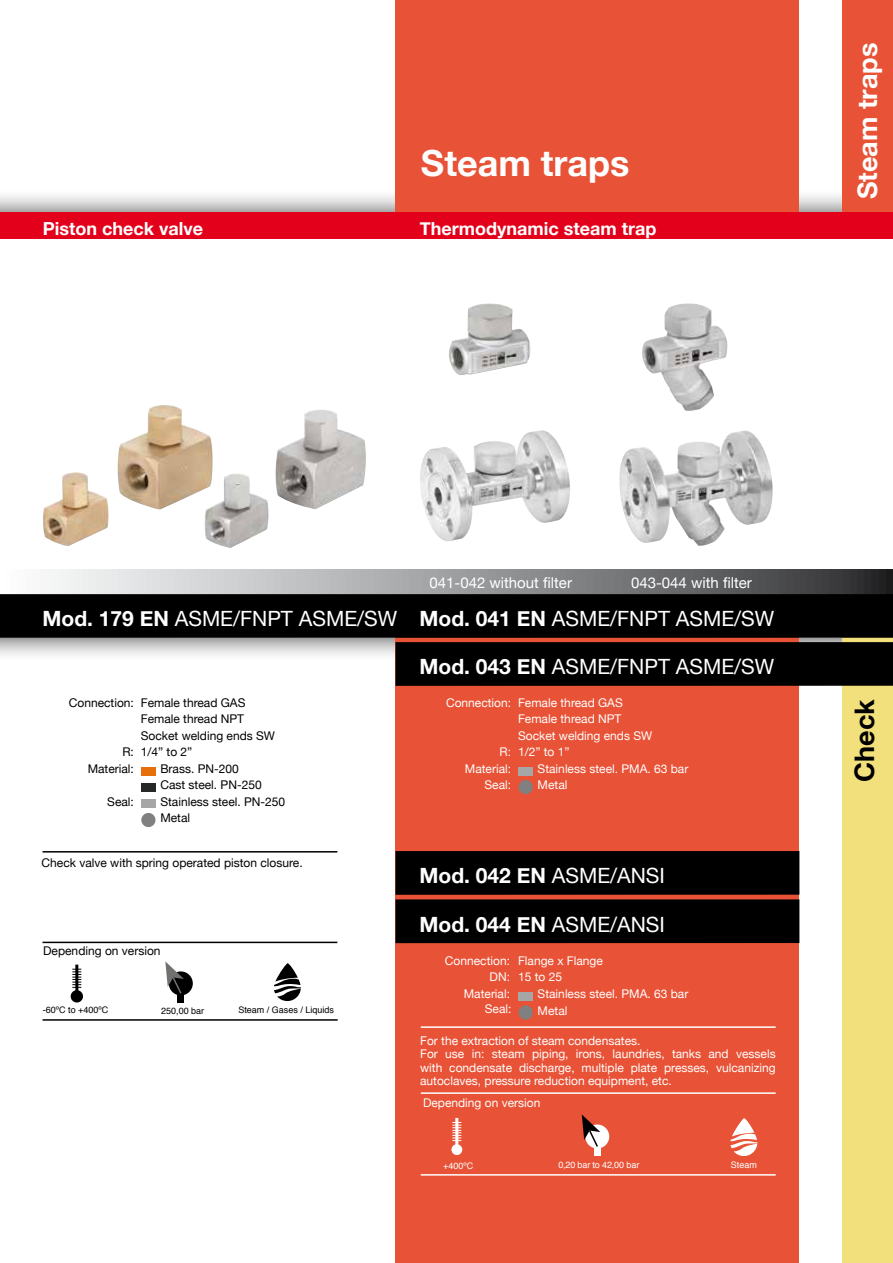
<style>
.page{position:relative;width:893px;height:1263px;background:#fff}
.page>*{position:absolute;margin:0;border:0;box-sizing:border-box;transform-origin:0 0}
.t1{font:700 36px "Helvetica Neue";color:#fff}
.t2{font:700 27px "Helvetica Neue";color:#fff}
.t3{font:700 27px "Helvetica Neue";color:#000}
.t4{font:21px "Helvetica Neue";color:#fff}
.t5{font:700 21px "Helvetica Neue";color:#fff}
.t6{font:700 18px "Helvetica Neue";color:#fff}
.t7{font:15px "Helvetica Neue";color:#fff}
.t8{font:12px/16.5px "Helvetica Neue";color:#fff}
.t9{font:12px/16.5px "Helvetica Neue";color:#000}
.t10{font:9px "Helvetica";color:#000}
.t11{font:9px "Helvetica";color:#fff}
.s1{font-weight:700}
.s2{font-weight:400}
</style>
<div class="page">
<div style="left:0;top:189px;width:893px;height:473px;background:#000;opacity:.75"></div>
<div style="left:0;top:213px;width:893px;height:425px;background:#fff"></div>
<div style="left:842px;top:622px;width:51px;height:641px;background:#f1e07c"></div>
<div style="left:843px;top:0;width:50px;height:582px;background:#e85236"></div>
<div style="left:395px;top:0;width:404px;height:1263px;background:#e85236"></div>
<div style="left:43px;top:213px;width:850px;height:418px;background:#fff"></div>
<div style="left:0;top:213px;width:893px;height:26px;background:#e2001a"></div>
<div style="left:0;top:570px;width:893px;height:25px;background:linear-gradient(to right,#fff,#313234)"></div>
<div style="left:0;top:594px;width:893px;height:44px;background:#000"></div>
<hr style="left:43px;top:1019px;width:295px;height:2px;background:#000">
<hr style="left:43px;top:851px;width:294px;height:1px;background:#000">
<hr style="left:43px;top:942px;width:294px;height:1px;background:#000">
<div style="left:71px;top:991px;width:11px;height:11px;background:#000;border-radius:50%"></div>
<div style="left:71px;top:990px;width:12px;height:12px;border:2px solid #000;border-radius:50%"></div>
<hr style="left:75px;top:965px;width:3px;height:30px;background:#000">
<svg style="left:72px;top:969px;width:9px;height:19px"></svg>
<div style="left:169px;top:971px;width:24px;height:24px;background:#000;border-radius:50%"></div>
<div style="left:177px;top:994px;width:7px;height:9px;background:#000"></div>
<svg style="left:165px;top:961px;width:19px;height:34px"></svg>
<svg style="left:274px;top:963px;width:27px;height:38px"></svg>
<div style="left:141px;top:813px;width:14px;height:14px;background:#808080;border-radius:50%"></div>
<div style="left:141px;top:767px;width:15px;height:8px;background:#e66f0b"></div>
<div style="left:141px;top:783px;width:15px;height:9px;background:#262727"></div>
<div style="left:141px;top:799px;width:15px;height:9px;background:#a6a6a6"></div>
<div style="left:519px;top:780px;width:14px;height:14px;background:#808080;border-radius:50%"></div>
<div style="left:519px;top:1005px;width:14px;height:14px;background:#808080;border-radius:50%"></div>
<div style="left:518px;top:767px;width:15px;height:8px;background:#a6a6a6"></div>
<div style="left:518px;top:992px;width:15px;height:9px;background:#a6a6a6"></div>
<img style="left:43px;top:405px;width:323px;height:143px">
<div style="left:395px;top:642px;width:498px;height:44px;background:#000"></div>
<div style="left:395px;top:851px;width:404px;height:44px;background:#000"></div>
<div style="left:395px;top:899px;width:404px;height:44px;background:#000"></div>
<hr style="left:421px;top:1026px;width:355px;height:2px;background:#fff">
<hr style="left:421px;top:1092px;width:355px;height:2px;background:#fff">
<hr style="left:421px;top:1174px;width:355px;height:1px;background:#fff">
<div style="left:451px;top:1144px;width:11px;height:11px;background:#fff;border-radius:50%"></div>
<svg style="left:452px;top:1122px;width:9px;height:19px"></svg>
<hr style="left:455px;top:1118px;width:3px;height:30px;background:#fff">
<svg style="left:730px;top:1118px;width:27px;height:38px"></svg>
<img style="left:449px;top:303px;width:82px;height:72px">
<img style="left:420px;top:430px;width:150px;height:111px">
<img style="left:642px;top:303px;width:86px;height:108px">
<img style="left:619px;top:430px;width:154px;height:116px">
<div style="left:594px;top:1147px;width:7px;height:9px;background:#fff"></div>
<div style="left:585px;top:1124px;width:24px;height:24px;background:#fff;border-radius:50%"></div>
<svg style="left:582px;top:1114px;width:18px;height:34px"></svg>
<h1 class="t1" style="left:421px;top:141px;width:210px">Steam traps</h1>
<h3 class="t6" style="left:43px;top:217px;width:162px">Piston check valve</h3>
<h3 class="t6" style="left:420px;top:217px;width:238px">Thermodynamic steam trap</h3>
<h2 class="t2" style="left:851px;top:199px;width:158px;rotate:-90deg">Steam traps</h2>
<p class="t7" style="left:429px;top:573px;width:144px">041-042 without filter</p>
<p class="t7" style="left:631px;top:573px;width:122px">043-044 with filter</p>
<h3 class="t4" style="left:43px;top:606px;width:733px"><span class="s1">Mod. 179 EN</span> ASME/FNPT ASME/SW <span class="s1">Mod. 041 EN</span> ASME/FNPT ASME/SW</h3>
<h3 class="t4" style="left:420px;top:654px;width:356px"><span class="s1">Mod. 043 EN</span> ASME/FNPT ASME/SW</h3>
<p class="t9" style="left:69px;top:694px;width:67px">Connection:</p>
<p class="t9" style="left:88px;top:744px;width:48px;text-align:right">R:<br>Material:</p>
<p class="t9" style="left:107px;top:793px;width:28px">Seal:</p>
<p class="t9" style="left:141px;top:694px;width:136px">Female thread GAS<br>Female thread NPT<br>Socket welding ends SW<br>1/4” to 2”</p>
<p class="t8" style="left:518px;top:694px;width:136px">Female thread GAS<br>Female thread NPT<br>Socket welding ends SW<br>1/2” to 1”</p>
<p class="t8" style="left:446px;top:694px;width:67px">Connection:</p>
<p class="t8" style="left:465px;top:744px;width:48px;text-align:right">R:<br>Material:</p>
<p class="t9" style="left:160px;top:760px;width:126px">Brass. PN-200<br>Cast steel. PN-250<br>Stainless steel. PN-250<br>Metal</p>
<p class="t8" style="left:538px;top:760px;width:152px">Stainless steel. PMA. 63 bar<br>Metal</p>
<p class="t8" style="left:484px;top:776px;width:28px">Seal:</p>
<p class="t9" style="left:42px;top:854px;width:263px">Check valve with spring operated piston closure.</p>
<p class="t9" style="left:43px;top:942px;width:119px">Depending on version</p>
<p class="t10" style="left:43px;top:1003px;width:67px">-60ºC to +400ºC</p>
<p class="t10" style="left:161px;top:1003px;width:45px">250,00 bar</p>
<p class="t10" style="left:238px;top:1003px;width:97px">Steam / Gases / Liquids</p>
<h3 class="t5" style="left:420px;top:863px;width:247px">Mod. 042 EN <span class="s2">ASME/ANSI</span></h3>
<h3 class="t5" style="left:420px;top:911px;width:247px">Mod. 044 EN <span class="s2">ASME/ANSI</span></h3>
<p class="t8" style="left:445px;top:952px;width:67px;text-align:right">Connection:<br>DN:<br>Material:</p>
<p class="t8" style="left:485px;top:1001px;width:28px">Seal:</p>
<p class="t8" style="left:518px;top:952px;width:86px">Flange x Flange<br>15 to 25</p>
<p class="t8" style="left:538px;top:985px;width:152px">Stainless steel. PMA. 63 bar<br>Metal</p>
<p class="t8" style="left:420px;top:1033px;width:357px;line-height:13.5px">For the extraction of steam condensates.<br>For use in: steam piping, irons, laundries, tanks and vessels with condensate discharge, multiple plate presses, vulcanizing autoclaves, pressure reduction equipment, etc.</p>
<p class="t8" style="left:423px;top:1094px;width:119px">Depending on version</p>
<p class="t11" style="left:443px;top:1158px;width:32px">+400ºC</p>
<p class="t11" style="left:558px;top:1158px;width:83px">0,20 bar to 42,00 bar</p>
<p class="t11" style="left:731px;top:1158px;width:28px">Steam</p>
<h2 class="t3" style="left:848px;top:782px;width:84px;rotate:-90deg">Check</h2>
</div>
